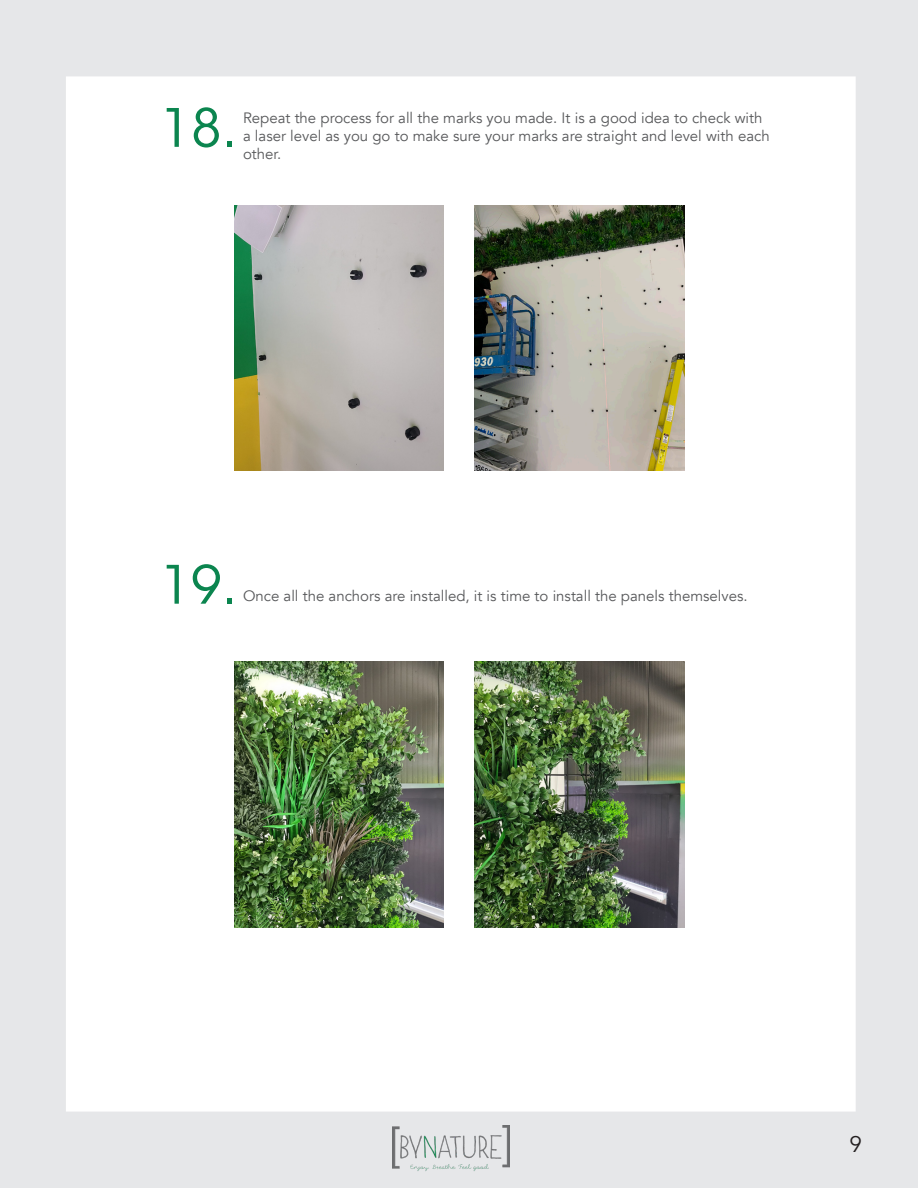
<style>
.page{position:relative;width:918px;height:1188px;background:#e6e7e9}
.page>*{position:absolute;margin:0;border:0;box-sizing:border-box;transform-origin:0 0}
.t1{font:52.5px "ITC Avant Garde Std";color:#0b854f}
.t2{font:22.5px "Avenir";color:#231f20}
.t3{font:15px/18px "Avenir";color:#57585a}
</style>
<div class="page">
<div style="left:66px;top:76px;width:790px;height:1036px;background:#fff"></div>
<img style="left:393px;top:1126px;width:117px;height:45px">
<img style="left:234px;top:205px;width:209px;height:266px">
<img style="left:475px;top:205px;width:209px;height:266px">
<img style="left:234px;top:662px;width:209px;height:266px">
<img style="left:475px;top:662px;width:209px;height:266px">
<p class="t1" style="left:161px;top:96px;width:77px">18.</p>
<p class="t3" style="left:243px;top:109px;width:528px">Repeat the process for all the marks you made. It is a good idea to check with a laser level as you go to make sure your marks are straight and level with each other.</p>
<p class="t1" style="left:161px;top:553px;width:77px">19.</p>
<p class="t3" style="left:243px;top:587px;width:506px">Once all the anchors are installed, it is time to install the panels themselves.</p>
<h2 class="t2" style="left:849px;top:1131px;width:14px">9</h2>
</div>
